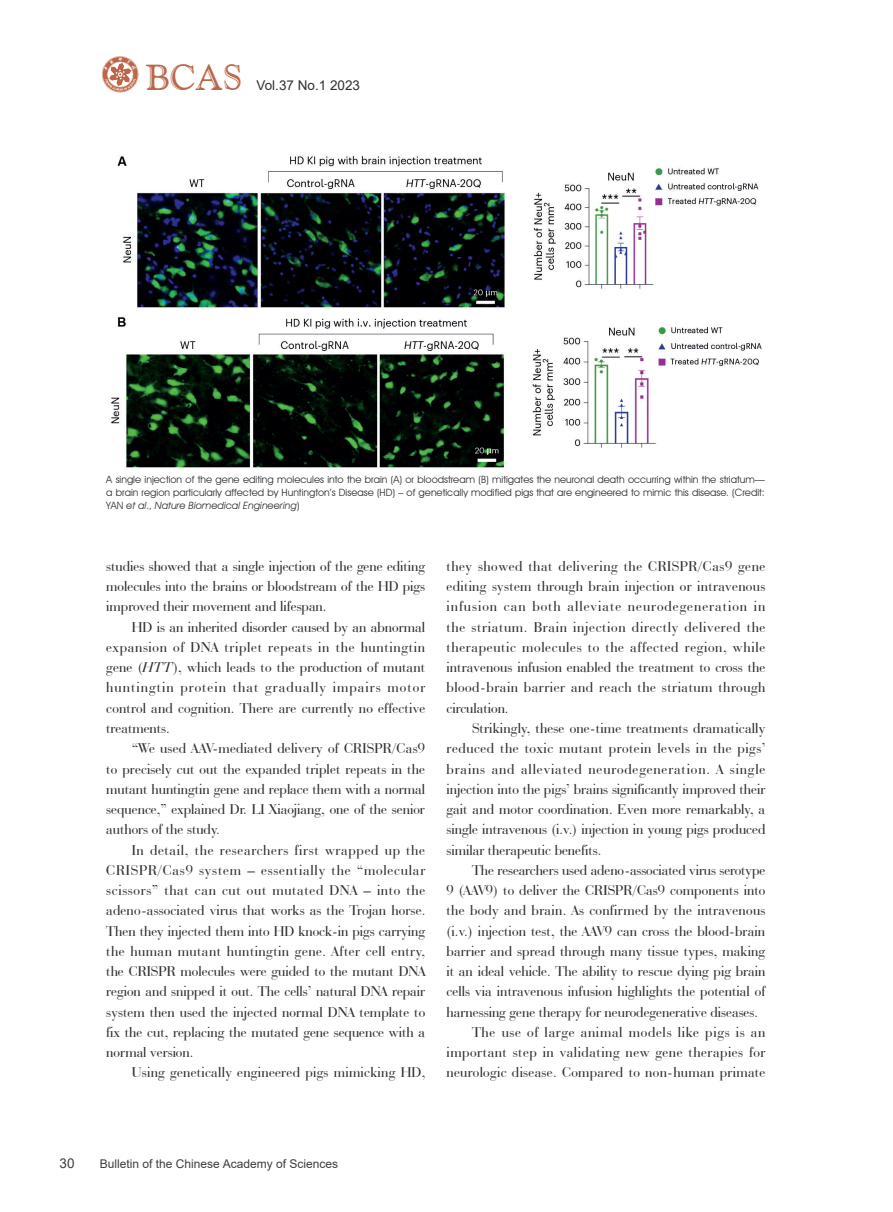
<style>
.page{position:relative;width:893px;height:1212px;background:#fff}
.page>*{position:absolute;margin:0;border:0;box-sizing:border-box;transform-origin:0 0}
.t1{font:36px "Goudy Handtooled BT";color:#bc664a}
.正文{font:15px/20.2px "Bauer Bodoni BT";color:#312f30;text-align:justify}
.正文-2{font:15px "Bauer Bodoni BT";letter-spacing:.02em;color:#312f30}
.t2{font:13.5px "Arial";color:#312f30}
.t3{font:13.5px "Arial";color:#3e3e3f}
.t4{font:12px "Arial";color:#3e3e3f}
.图片说明{font:10.05px/12.8px "Avant Garde IT Cby BT";color:#312f30;text-align:justify}
.s1{font-style:italic}
</style>
<div class="page">
<img style="left:102px;top:56px;width:36px;height:37px">
<img style="left:111px;top:156px;width:651px;height:312px">
<h1 class="t1" style="left:146px;top:56px;width:98px">BCAS</h1>
<p class="t2" style="left:256px;top:76px;width:105px">Vol.37 No.1 2023</p>
<p class="图片说明" style="left:106px;top:473px;width:660px">A single injection of the gene editing molecules into the brain (A) or bloodstream (B) mitigates the neuronal death occurring within the striatum— a brain region particularly affected by Huntington’s Disease (HD) – of genetically modified pigs that are engineered to mimic this disease. (Credit:<br>YAN <span class="s1">et al</span>., <span class="s1">Nature Biomedical Engineering</span>)</p>
<p class="正文" style="left:106px;top:556px;width:320px">studies showed that a single injection of the gene editing molecules into the brains or bloodstream of the HD pigs improved their movement and lifespan.</p>
<p class="正文" style="left:106px;top:616px;width:321px;text-indent:26px">HD is an inherited disorder caused by an abnormal expansion of DNA triplet repeats in the huntingtin gene (<span class="s1">HTT</span>), which leads to the production of mutant huntingtin protein that gradually impairs motor control and cognition. There are currently no effective treatments.</p>
<p class="正文" style="left:106px;top:738px;width:320px;text-indent:26px">“We used AAV-mediated delivery of CRISPR/Cas9 to precisely cut out the expanded triplet repeats in the mutant huntingtin gene and replace them with a normal sequence,” explained Dr. LI Xiaojiang, one of the senior authors of the study.</p>
<p class="正文" style="left:106px;top:839px;width:321px;text-indent:26px">In detail, the researchers first wrapped up the CRISPR/Cas9 system – essentially the “molecular scissors” that can cut out mutated DNA – into the adeno-associated virus that works as the Trojan horse.<br>Then they injected them into HD knock-in pigs carrying the human mutant huntingtin gene. After cell entry, the CRISPR molecules were guided to the mutant DNA region and snipped it out. The cells’ natural DNA repair system then used the injected normal DNA template to fix the cut, replacing the mutated gene sequence with a normal version.</p>
<p class="正文-2" style="left:132px;top:1063px;width:295px">Using genetically engineered pigs mimicking HD,</p>
<p class="正文" style="left:446px;top:556px;width:321px">they showed that delivering the CRISPR/Cas9 gene editing system through brain injection or intravenous infusion can both alleviate neurodegeneration in the striatum. Brain injection directly delivered the therapeutic molecules to the affected region, while intravenous infusion enabled the treatment to cross the blood-brain barrier and reach the striatum through circulation.</p>
<p class="正文" style="left:446px;top:718px;width:321px;text-indent:26px">Strikingly, these one-time treatments dramatically reduced the toxic mutant protein levels in the pigs’ brains and alleviated neurodegeneration. A single injection into the pigs’ brains significantly improved their gait and motor coordination. Even more remarkably, a single intravenous (i.v.) injection in young pigs produced similar therapeutic benefits.</p>
<p class="正文" style="left:446px;top:859px;width:321px;text-indent:26px">The researchers used adeno-associated virus serotype 9 (AAV9) to deliver the CRISPR/Cas9 components into the body and brain. As confirmed by the intravenous (i.v.) injection test, the AAV9 can cross the blood-brain barrier and spread through many tissue types, making it an ideal vehicle. The ability to rescue dying pig brain cells via intravenous infusion highlights the potential of harnessing gene therapy for neurodegenerative diseases.</p>
<p class="正文" style="left:446px;top:1021px;width:320px;text-indent:26px">The use of large animal models like pigs is an important step in validating new gene therapies for neurologic disease. Compared to non-human primate</p>
<p class="t3" style="left:60px;top:1154px;width:17px">30</p>
<p class="t4" style="left:100px;top:1155px;width:240px">Bulletin of the Chinese Academy of Sciences</p>
</div>
